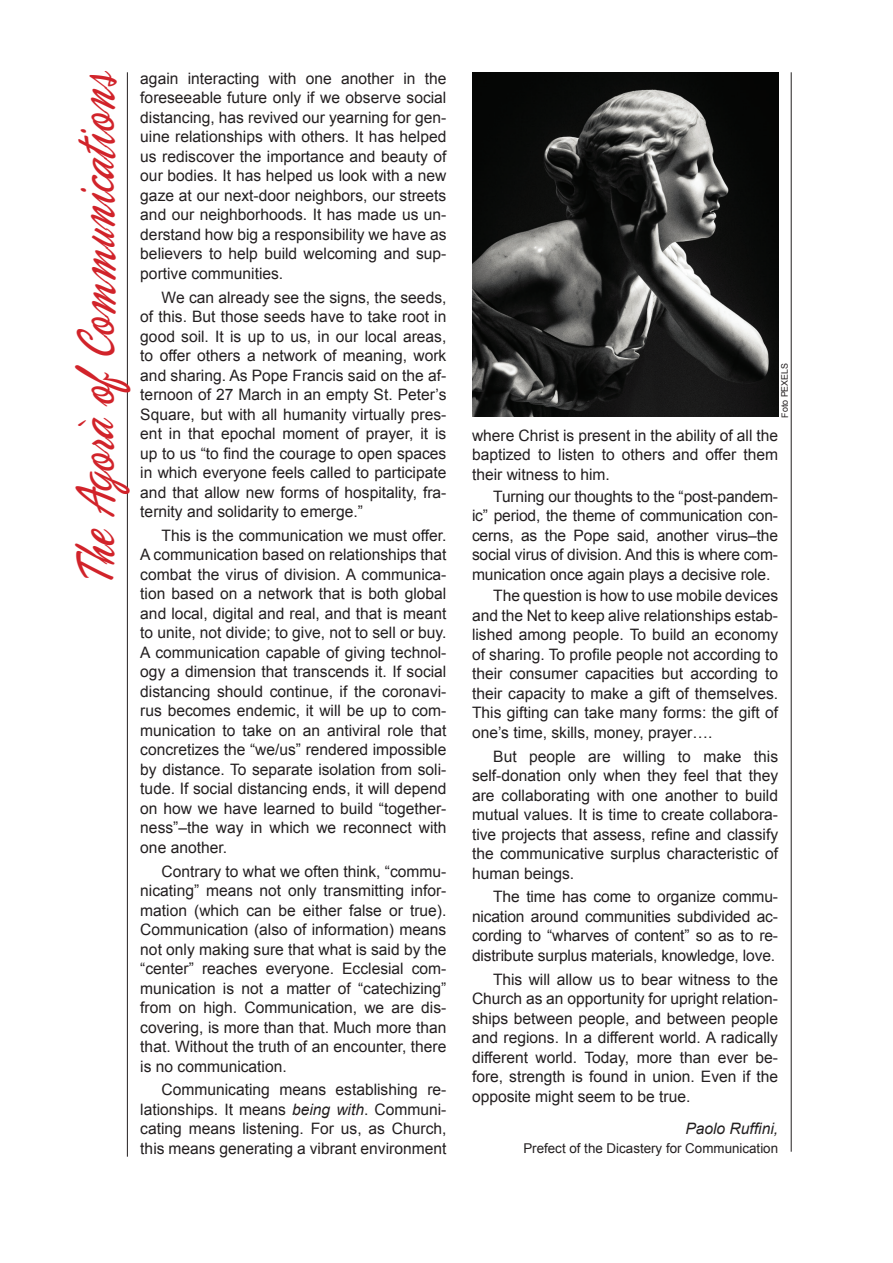
<style>
.page{position:relative;width:893px;height:1263px;background:#fff}
.page>*{position:absolute;margin:0;border:0;box-sizing:border-box;transform-origin:0 0}
.t1{font:57px "Phoenix Script FLF";color:#d1232a;scale:.7 1}
.t2{font:15.75px/19.5px "Arial";color:#231f20;text-align:justify}
.t3{font:italic 15.75px "Arial";color:#231f20}
.t4{font:13.5px "Arial";color:#231f20}
.t5{font:9px "Arial";letter-spacing:-.005em;color:#231f20}
.s1{font-style:italic}
</style>
<div class="page">
<hr style="left:791px;top:72px;width:1px;height:1080px;background:#231f20">
<hr style="left:127px;top:72px;width:1px;height:1085px;background:#231f20">
<img style="left:472px;top:72px;width:306px;height:345px">
<h1 class="t1" style="left:66px;top:586px;width:737px;rotate:-90deg">The Agorà ofCommunications</h1>
<p class="t2" style="left:140px;top:68px;width:308px">again interacting with one another in the foreseeable future only if we observe social distancing, has revived our yearning for gen&shy;uine relationships with others. It has helped us rediscover the importance and beauty of our bodies. It has helped us look with a new gaze at our next-door neighbors, our streets and our neighborhoods. It has made us un&shy;derstand how big a responsibility we have as believers to help build welcoming and sup&shy;portive communities.</p>
<p class="t2" style="left:140px;top:287px;width:308px;text-indent:21px">We can already see the signs, the seeds, of this. But those seeds have to take root in good soil. It is up to us, in our local areas, to offer others a network of meaning, work and sharing. As Pope Francis said on the af&shy;ternoon of 27 March in an empty St. Peter’s Square, but with all humanity virtually pres&shy;ent in that epochal moment of prayer, it is up to us “to find the courage to open spaces in which everyone feels called to participate and that allow new forms of hospitality, fra&shy;ternity and solidarity to emerge.”</p>
<p class="t2" style="left:140px;top:525px;width:308px;text-indent:21px">This is the communication we must offer.<br>A communication based on relationships that combat the virus of division. A communica&shy;tion based on a network that is both global and local, digital and real, and that is meant to unite, not divide; to give, not to sell or buy.<br>A communication capable of giving technol&shy;ogy a dimension that transcends it. If social distancing should continue, if the coronavi&shy;rus becomes endemic, it will be up to com&shy;munication to take on an antiviral role that concretizes the “we/us” rendered impossible by distance. To separate isolation from soli&shy;tude. If social distancing ends, it will depend on how we have learned to build “together&shy;ness”–the way in which we reconnect with one another.</p>
<p class="t2" style="left:140px;top:861px;width:308px;text-indent:21px">Contrary to what we often think, “commu&shy;nicating” means not only transmitting infor&shy;mation (which can be either false or true).<br>Communication (also of information) means not only making sure that what is said by the “center” reaches everyone. Ecclesial com&shy;munication is not a matter of “catechizing” from on high. Communication, we are dis&shy;covering, is more than that. Much more than that. Without the truth of an encounter, there is no communication.</p>
<p class="t2" style="left:140px;top:1080px;width:308px;text-indent:21px">Communicating means establishing re&shy;lationships. It means <span class="s1">being with</span>. Communi&shy;cating means listening. For us, as Church, this means generating a vibrant environment</p>
<p class="t5" style="left:778px;top:418px;width:57px;rotate:-90deg">Foto PEXELS</p>
<p class="t2" style="left:472px;top:426px;width:308px">where Christ is present in the ability of all the baptized to listen to others and offer them their witness to him.</p>
<p class="t2" style="left:472px;top:486px;width:308px;text-indent:21px">Turning our thoughts to the “post-pandem&shy;ic” period, the theme of communication con&shy;cerns, as the Pope said, another virus–the social virus of division. And this is where com&shy;munication once again plays a decisive role.</p>
<p class="t2" style="left:472px;top:586px;width:308px;text-indent:21px">The question is how to use mobile devices and the Net to keep alive relationships estab&shy;lished among people. To build an economy of sharing. To profile people not according to their consumer capacities but according to their capacity to make a gift of themselves.<br>This gifting can take many forms: the gift of one’s time, skills, money, prayer….</p>
<p class="t2" style="left:472px;top:746px;width:308px;text-indent:21px">But people are willing to make this self-donation only when they feel that they are collaborating with one another to build mutual values. It is time to create collabora&shy;tive projects that assess, refine and classify the communicative surplus characteristic of human beings.</p>
<p class="t2" style="left:472px;top:887px;width:308px;text-indent:21px">The time has come to organize commu&shy;nication around communities subdivided ac&shy;cording to “wharves of content” so as to re&shy;distribute surplus materials, knowledge, love.</p>
<p class="t2" style="left:472px;top:969px;width:308px;text-indent:21px">This will allow us to bear witness to the Church as an opportunity for upright relation&shy;ships between people, and between people and regions. In a different world. A radically different world. Today, more than ever be&shy;fore, strength is found in union. Even if the opposite might seem to be true.</p>
<p class="t3" style="left:685px;top:1118px;width:94px">Paolo Ruffini,</p>
<p class="t4" style="left:523px;top:1139px;width:256px">Prefect of the Dicastery for Communication</p>
</div>
